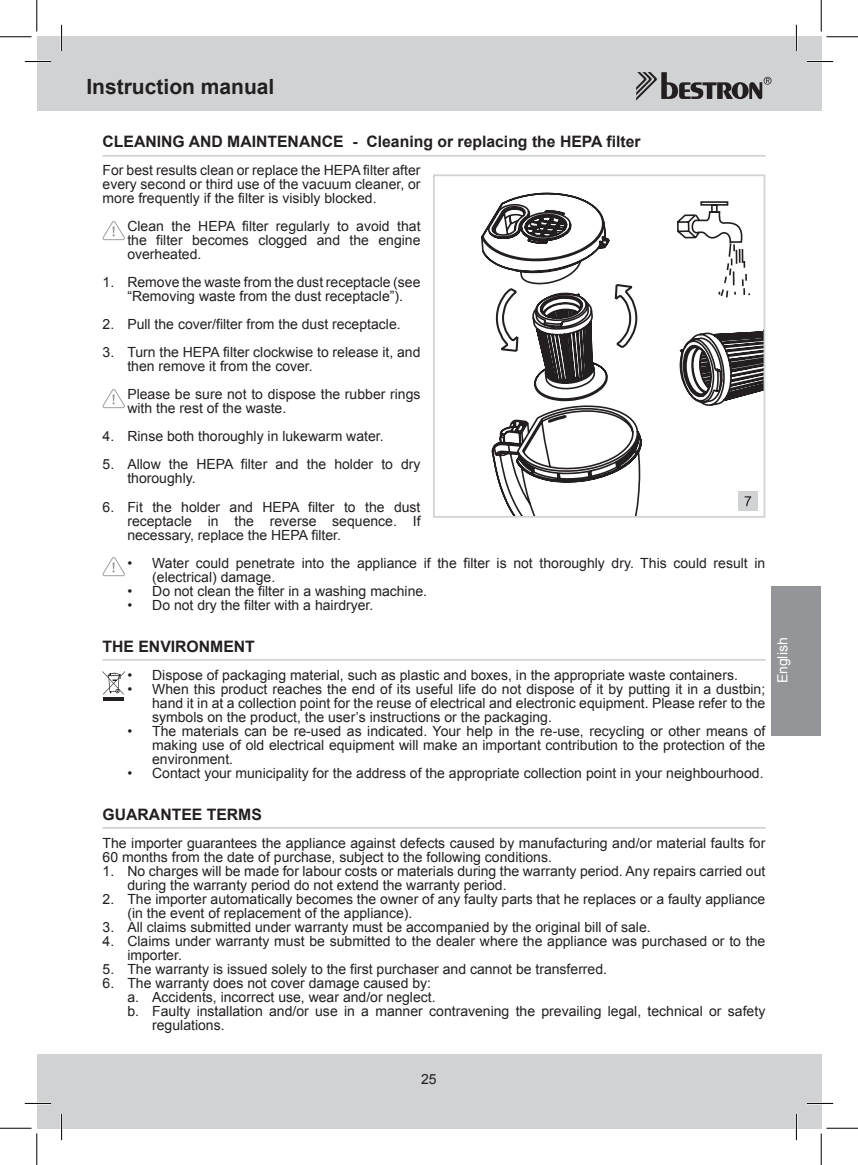
<style>
.page{position:relative;width:858px;height:1165px;background:#fff}
.page>*{position:absolute;margin:0;border:0;box-sizing:border-box;transform-origin:0 0}
.t1{font:700 21px "Arial";color:#231f20}
.t2{font:700 15.75px "Arial";color:#231f20}
.t3{font:14px/14px "Arial";color:#231f20}
.t4{font:14px "Arial";color:#fff}
</style>
<div class="page">
<div style="left:37px;top:37px;width:784px;height:74px;background:#d1d2d4"></div>
<div style="left:37px;top:1054px;width:784px;height:74px;background:#d1d2d4"></div>
<svg style="left:636px;top:72px;width:135px;height:29px"></svg>
<div style="left:771px;top:586px;width:50px;height:149px;background:#939598"></div>
<hr style="left:102px;top:155px;width:663px;height:2px;background:#d1d2d4">
<hr style="left:102px;top:659px;width:663px;height:2px;background:#d1d2d4">
<hr style="left:102px;top:827px;width:663px;height:2px;background:#d1d2d4">
<svg style="left:102px;top:221px;width:23px;height:19px"></svg>
<svg style="left:102px;top:389px;width:23px;height:19px"></svg>
<svg style="left:102px;top:557px;width:23px;height:19px"></svg>
<hr style="left:103px;top:697px;width:20px;height:4px;background:#231f20">
<svg style="left:102px;top:671px;width:23px;height:23px"></svg>
<svg style="left:481px;top:193px;width:269px;height:322px"></svg>
<svg style="left:494px;top:283px;width:144px;height:70px"></svg>
<svg style="left:678px;top:311px;width:84px;height:96px"></svg>
<div style="left:433px;top:174px;width:332px;height:344px;border:2px solid #d1d2d4"></div>
<div style="left:737px;top:491px;width:20px;height:20px;background:#d1d2d4"></div>
<svg style="left:744px;top:496px;width:7px;height:10px"></svg>
<hr style="left:25px;top:60px;width:26px;height:3px;background:#fff">
<hr style="left:806px;top:60px;width:26px;height:3px;background:#fff">
<hr style="left:25px;top:1102px;width:26px;height:2px;background:#fff">
<hr style="left:806px;top:1102px;width:26px;height:2px;background:#fff">
<hr style="left:60px;top:25px;width:3px;height:26px;background:#fff">
<hr style="left:60px;top:1114px;width:3px;height:26px;background:#fff">
<hr style="left:795px;top:25px;width:2px;height:26px;background:#fff">
<hr style="left:795px;top:1114px;width:2px;height:26px;background:#fff">
<svg style="left:25px;top:61px;width:26px;height:1px"></svg>
<svg style="left:806px;top:61px;width:26px;height:1px"></svg>
<svg style="left:25px;top:1103px;width:26px;height:1px"></svg>
<svg style="left:806px;top:1103px;width:26px;height:1px"></svg>
<svg style="left:61px;top:25px;width:1px;height:26px"></svg>
<svg style="left:61px;top:1114px;width:1px;height:26px"></svg>
<svg style="left:795px;top:25px;width:1px;height:26px"></svg>
<svg style="left:795px;top:1114px;width:1px;height:26px"></svg>
<hr style="left:0;top:36px;width:32px;height:1px;background:#000">
<hr style="left:826px;top:36px;width:31px;height:1px;background:#000">
<hr style="left:0;top:1128px;width:32px;height:1px;background:#000">
<hr style="left:826px;top:1128px;width:31px;height:1px;background:#000">
<hr style="left:36px;top:0;width:1px;height:32px;background:#000">
<hr style="left:36px;top:1133px;width:1px;height:32px;background:#000">
<hr style="left:820px;top:0;width:1px;height:32px;background:#000">
<hr style="left:820px;top:1133px;width:1px;height:32px;background:#000">
<h1 class="t1" style="left:86px;top:73px;width:189px">INSTRUCTION MANUAL</h1>
<p class="t2" style="left:102px;top:131px;width:539px">CLEANING AND MAINTENANCE - CLEANING OR REPLACING THE HEPA FILTER</p>
<p class="t3" style="left:102px;top:164px;width:319px;text-align:justify">For best results clean or replace the HEPA filter after every second or third use of the vacuum cleaner, or more frequently if the filter is visibly blocked.</p>
<p class="t3" style="left:127px;top:220px;width:294px;text-align:justify">Clean the HEPA filter regularly to avoid that the filter becomes clogged and the engine overheated.</p>
<p class="t3" style="left:102px;top:276px;width:319px;text-align:center">1. Remove the waste from the dust receptacle (see “Removing waste from the dust receptacle”).</p>
<p class="t3" style="left:102px;top:318px;width:299px">2. Pull the cover/filter from the dust receptacle.</p>
<p class="t3" style="left:127px;top:346px;width:294px;text-indent:-25px">3. Turn the HEPA filter clockwise to release it, and then remove it from the cover.</p>
<p class="t3" style="left:127px;top:388px;width:294px">Please be sure not to dispose the rubber rings with the rest of the waste.</p>
<p class="t3" style="left:102px;top:430px;width:282px">4. Rinse both thoroughly in lukewarm water.</p>
<p class="t3" style="left:127px;top:458px;width:294px;text-indent:-25px">5. Allow the HEPA filter and the holder to dry thoroughly.</p>
<p class="t3" style="left:127px;top:500px;width:294px;text-align:justify;text-indent:-25px">6. Fit the holder and HEPA filter to the dust receptacle in the reverse sequence. If necessary, replace the HEPA filter.</p>
<p class="t3" style="left:152px;top:556px;width:614px;text-indent:-25px">• Water could penetrate into the appliance if the filter is not thoroughly dry. This could result in (electrical) damage.</p>
<p class="t3" style="left:127px;top:584px;width:301px">• Do not clean the filter in a washing machine.</p>
<p class="t3" style="left:127px;top:598px;width:247px">• Do not dry the filter with a hairdryer.</p>
<p class="t2" style="left:102px;top:635px;width:154px">THE ENVIRONMENT</p>
<p class="t3" style="left:127px;top:668px;width:612px">• Dispose of packaging material, such as plastic and boxes, in the appropriate waste containers.</p>
<p class="t3" style="left:152px;top:682px;width:614px;text-align:justify;text-indent:-25px">• When this product reaches the end of its useful life do not dispose of it by putting it in a dustbin; hand it in at a collection point for the reuse of electrical and electronic equipment. Please refer to the symbols on the product, the user’s instructions or the packaging.</p>
<p class="t3" style="left:152px;top:724px;width:614px;text-align:justify;text-indent:-25px">• The materials can be re-used as indicated. Your help in the re-use, recycling or other means of making use of old electrical equipment will make an important contribution to the protection of the environment.</p>
<p class="t3" style="left:127px;top:766px;width:637px">• Contact your municipality for the address of the appropriate collection point in your neighbourhood.</p>
<p class="t2" style="left:102px;top:803px;width:161px">GUARANTEE TERMS</p>
<p class="t3" style="left:102px;top:836px;width:664px">The importer guarantees the appliance against defects caused by manufacturing and/or material faults for<br>60 months from the date of purchase, subject to the following conditions.</p>
<p class="t3" style="left:127px;top:864px;width:639px;text-indent:-25px">1. No charges will be made for labour costs or materials during the warranty period. Any repairs carried out during the warranty period do not extend the warranty period.</p>
<p class="t3" style="left:127px;top:892px;width:639px;text-indent:-25px">2. The importer automatically becomes the owner of any faulty parts that he replaces or a faulty appliance (in the event of replacement of the appliance).</p>
<p class="t3" style="left:102px;top:920px;width:549px">3. All claims submitted under warranty must be accompanied by the original bill of sale.</p>
<p class="t3" style="left:127px;top:934px;width:639px;text-indent:-25px">4. Claims under warranty must be submitted to the dealer where the appliance was purchased or to the importer.</p>
<p class="t3" style="left:102px;top:962px;width:506px">5. The warranty is issued solely to the first purchaser and cannot be transferred.</p>
<p class="t3" style="left:102px;top:976px;width:330px">6. The warranty does not cover damage caused by:</p>
<p class="t3" style="left:127px;top:990px;width:310px">a. Accidents, incorrect use, wear and/or neglect.</p>
<p class="t3" style="left:127px;top:1004px;width:639px">b. Faulty installation and/or use in a manner contravening the prevailing legal, technical or safety</p>
<p class="t3" style="left:152px;top:1018px;width:74px">regulations.</p>
<p class="t4" style="left:773px;top:683px;width:47px;rotate:-90deg">English</p>
<p class="t3" style="left:421px;top:1072px;width:17px">25</p>
</div>
